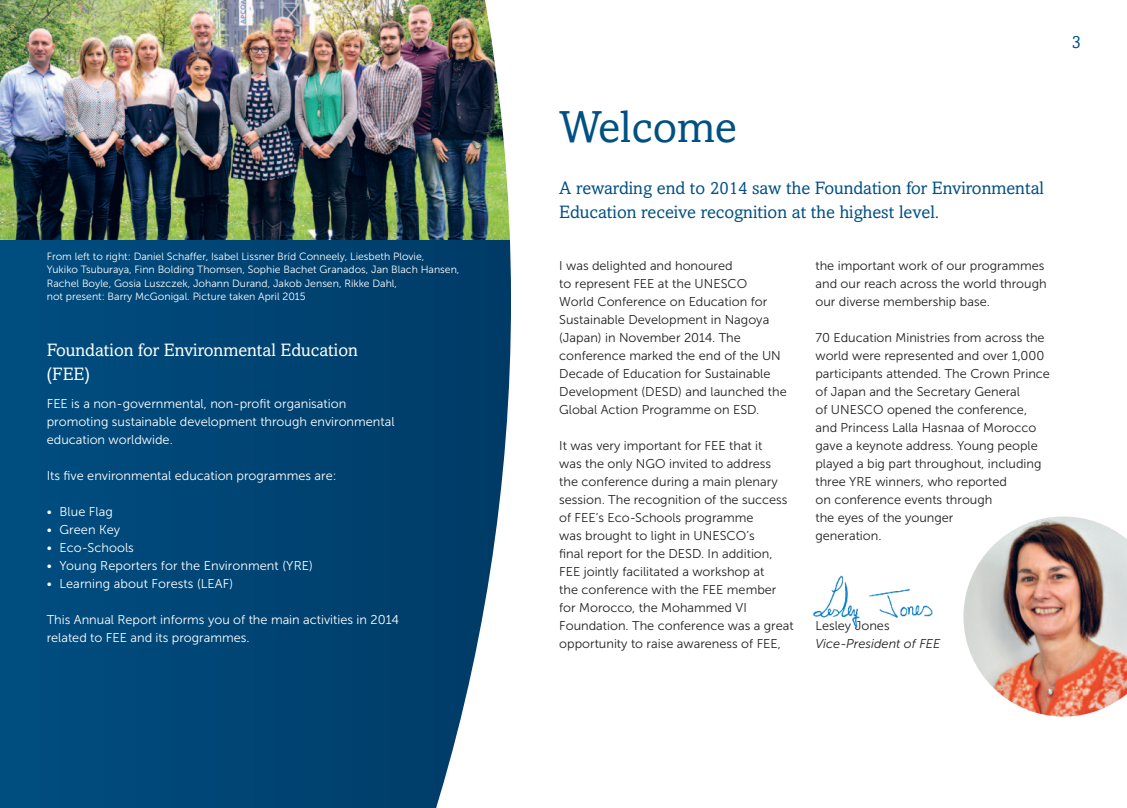
<style>
.page{position:relative;width:1127px;height:808px;background:#fff}
.page>*{position:absolute;margin:0;border:0;box-sizing:border-box;transform-origin:0 0}
.t1{font:45px "Amasis";color:#005083}
.t2{font:18px/24px "Amasis";color:#005083}
.t3{font:18px/24px "Amasis";color:#fff}
.t4{font:12.75px/18px "Museo Sans 300";color:#231f20}
.t5{font:12.75px/18px "Museo Sans 300";color:#fff}
.t6{font:italic 12.75px "Museo Sans 300";color:#231f20}
.t7{font:10.5px/13.5px "Museo Sans 300";color:#fff}
</style>
<div class="page">
<div style="left:0;top:0;width:510px;height:808px;background:#004676"></div>
<img style="left:0;top:0;width:429px;height:239px">
<img style="left:429px;top:0;width:82px;height:808px">
<img style="left:963px;top:516px;width:164px;height:200px">
<img style="left:813px;top:575px;width:120px;height:52px">
<p class="t7" style="left:47px;top:250px;width:414px">From left to right: Daniel Schaffer, Isabel Lissner Bríd Conneely, Liesbeth Plovie,<br>Yukiko Tsuburaya, Finn Bolding Thomsen, Sophie Bachet Granados, Jan Blach Hansen, Rachel Boyle, Gosia Luszczek, Johann Durand, Jakob Jensen, Rikke Dahl,<br>not present: Barry McGonigal. Picture taken April 2015</p>
<h2 class="t3" style="left:47px;top:338px;width:313px">Foundation for Environmental Education (FEE)</h2>
<p class="t5" style="left:47px;top:395px;width:349px">FEE is a non-governmental, non-profit organisation promoting sustainable development through environmental education worldwide.</p>
<p class="t5" style="left:47px;top:467px;width:291px">Its five environmental education programmes are:</p>
<p class="t5" style="left:47px;top:503px;width:68px">• Blue Flag</p>
<p class="t5" style="left:47px;top:521px;width:75px">• Green Key</p>
<p class="t5" style="left:47px;top:539px;width:89px">• Eco-Schools</p>
<p class="t5" style="left:47px;top:557px;width:267px">• Young Reporters for the Environment (YRE)</p>
<p class="t5" style="left:47px;top:575px;width:188px">• Learning about Forests (LEAF)</p>
<p class="t5" style="left:47px;top:611px;width:354px">This Annual Report informs you of the main activities in 2014 related to FEE and its programmes.</p>
<h2 class="t2" style="left:1071px;top:30px;width:11px">3</h2>
<h1 class="t1" style="left:559px;top:101px;width:179px">Welcome</h1>
<h2 class="t2" style="left:559px;top:176px;width:486px">A rewarding end to 2014 saw the Foundation for Environmental<br>Education receive recognition at the highest level.</h2>
<p class="t4" style="left:559px;top:257px;width:229px">I was delighted and honoured<br>to represent FEE at the UNESCO<br>World Conference on Education for<br>Sustainable Development in Nagoya (Japan) in November 2014. The conference marked the end of the UN<br>Decade of Education for Sustainable<br>Development (DESD) and launched the<br>Global Action Programme on ESD.</p>
<p class="t4" style="left:559px;top:437px;width:236px">It was very important for FEE that it<br>was the only NGO invited to address<br>the conference during a main plenary session. The recognition of the success of FEE’s Eco-Schools programme<br>was brought to light in UNESCO’s<br>final report for the DESD. In addition, FEE jointly facilitated a workshop at<br>the conference with the FEE member for Morocco, the Mohammed VI Foundation. The conference was a great opportunity to raise awareness of FEE,</p>
<p class="t4" style="left:815px;top:257px;width:233px">the important work of our programmes and our reach across the world through our diverse membership base.</p>
<p class="t4" style="left:815px;top:329px;width:236px">70 Education Ministries from across the world were represented and over 1,000 participants attended. The Crown Prince of Japan and the Secretary General<br>of UNESCO opened the conference, and Princess Lalla Hasnaa of Morocco gave a keynote address. Young people played a big part throughout, including three YRE winners, who reported<br>on conference events through<br>the eyes of the younger<br>generation.</p>
<p class="t4" style="left:815px;top:617px;width:76px">Lesley Jones</p>
<p class="t6" style="left:815px;top:637px;width:126px">Vice-President of FEE</p>
</div>
